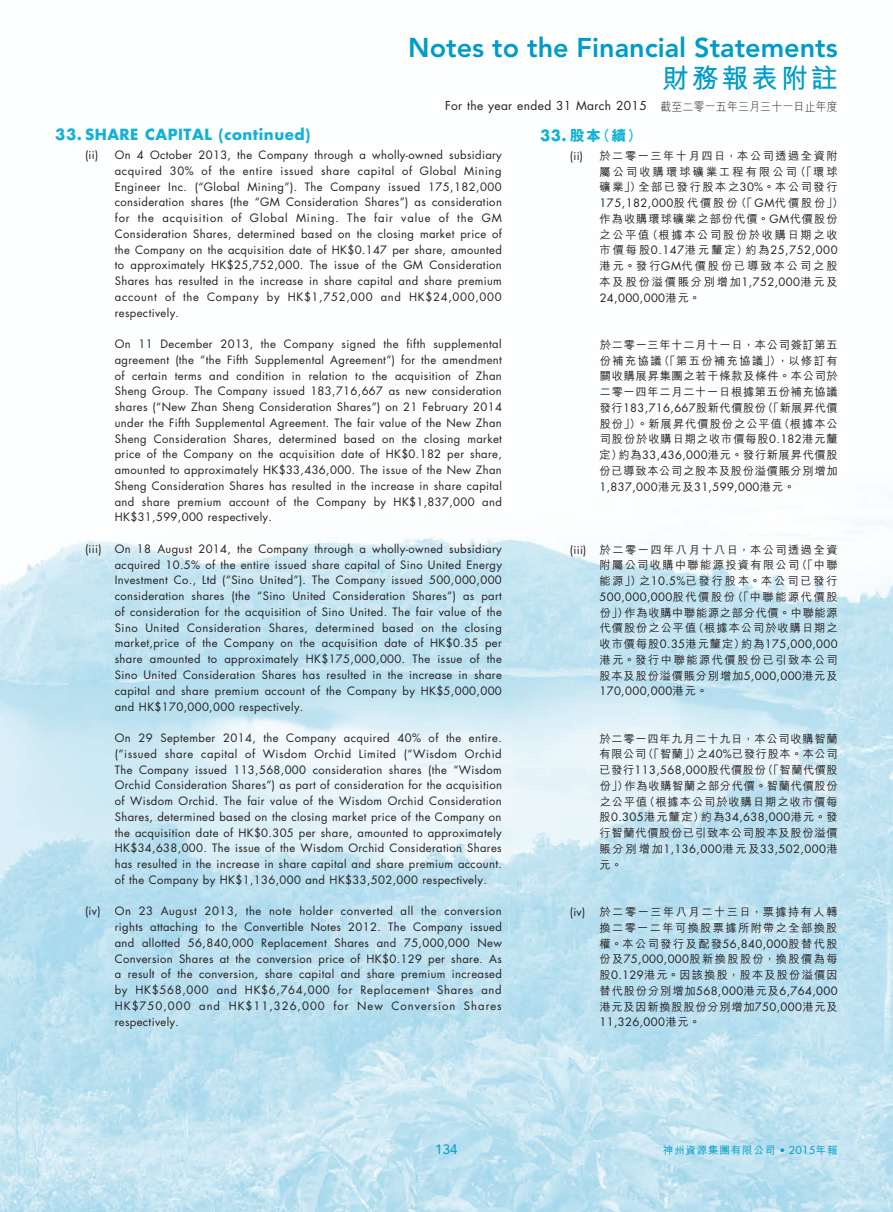
<style>
.page{position:relative;width:893px;height:1212px;background:#fff}
.page>*{position:absolute;margin:0;border:0;box-sizing:border-box;transform-origin:0 0}
.t1{font:800 27px "Avenir LT Std";color:#009bc8}
.t2{font:700 27px "M Hei HK";letter-spacing:.1em;color:#009bc8}
.t3{font:700 15px "Futura Std";letter-spacing:.035em;color:#14b1d6}
.t4{font:800 15px "M Hei HK";color:#14b1d6}
.t5{font:13.5px "Avenir LT Std";color:#009bc8}
.t6{font:12px "Futura Std";letter-spacing:.03em;color:#231f20}
.t7{font:11.25px/15.8px "Futura Std";letter-spacing:.03em;color:#231f20;text-align:justify}
.t8{font:500 11.25px/15.8px "M Hei HK";letter-spacing:.085em;color:#231f20;text-align:justify}
.t9{font:500 11.25px/15.8px "M Hei HK";letter-spacing:.13em;color:#231f20}
.t10{font:500 11.25px/15.8px "M Hei HK";letter-spacing:.17em;color:#231f20}
.t11{font:500 11.25px/15.8px "M Hei HK";letter-spacing:.15em;color:#231f20}
.t12{font:11.25px "Futura Std";letter-spacing:.05em;color:#231f20}
.t13{font:500 11.25px "M Hei HK";letter-spacing:.065em;color:#231f20}
.t14{font:500 11.25px "M Hei HK";letter-spacing:.06em;color:#231f20}
.t15{font:500 10.5px "M Hei HK";letter-spacing:.08em;color:#009bc8}
.s1{font-family:"M Hei HK";font-weight:300}
.s2{font-family:"Futura Std";font-weight:700}
.s3{font-family:"Futura Std";font-weight:400}
.s4{font-family:"M Hei HK";font-weight:500}
.s5{font-family:"Avenir LT Std";font-weight:400}
</style>
<div class="page">
<img style="left:0;top:494px;width:893px;height:718px">
<h1 class="t1" style="left:408px;top:32px;width:431px">Notes to the Financial Statements</h1>
<h1 class="t2" style="left:662px;top:59px;width:177px">財務報表附註</h1>
<p class="t6" style="left:445px;top:98px;width:394px">For the year ended 31 March 2015 <span class="s1">截至二零一五年三月三十一日止年度</span></p>
<h2 class="t3" style="left:55px;top:124px;width:257px">33. SHARE CAPITAL (continued)</h2>
<p class="t7" style="left:115px;top:147px;width:389px;text-indent:-30px">(ii) On 4 October 2013, the Company through a wholly-owned subsidiary acquired 30% of the entire issued share capital of Global Mining Engineer Inc. (“Global Mining”). The Company issued 175,182,000 consideration shares (the “GM Consideration Shares”) as consideration for the acquisition of Global Mining. The fair value of the GM Consideration Shares, determined based on the closing market price of the Company on the acquisition date of HK$0.147 per share, amounted to approximately HK$25,752,000. The issue of the GM Consideration Shares has resulted in the increase in share capital and share premium account of the Company by HK$1,752,000 and HK$24,000,000 respectively.</p>
<p class="t7" style="left:115px;top:336px;width:389px">On 11 December 2013, the Company signed the fifth supplemental agreement (the “the Fifth Supplemental Agreement”) for the amendment of certain terms and condition in relation to the acquisition of Zhan Sheng Group. The Company issued 183,716,667 as new consideration shares (“New Zhan Sheng Consideration Shares”) on 21 February 2014 under the Fifth Supplemental Agreement. The fair value of the New Zhan Sheng Consideration Shares, determined based on the closing market price of the Company on the acquisition date of HK$0.182 per share, amounted to approximately HK$33,436,000. The issue of the New Zhan Sheng Consideration Shares has resulted in the increase in share capital and share premium account of the Company by HK$1,837,000 and HK$31,599,000 respectively.</p>
<p class="t7" style="left:115px;top:541px;width:389px;text-indent:-30px">(iii) On 18 August 2014, the Company through a wholly-owned subsidiary acquired 10.5% of the entire issued share capital of Sino United Energy Investment Co., Ltd (“Sino United”). The Company issued 500,000,000 consideration shares (the “Sino United Consideration Shares”) as part of consideration for the acquisition of Sino United. The fair value of the Sino United Consideration Shares, determined based on the closing market,price of the Company on the acquisition date of HK$0.35 per share amounted to approximately HK$175,000,000. The issue of the Sino United Consideration Shares has resulted in the increase in share capital and share premium account of the Company by HK$5,000,000 and HK$170,000,000 respectively.</p>
<p class="t7" style="left:115px;top:730px;width:389px">On 29 September 2014, the Company acquired 40% of the entire. (“issued share capital of Wisdom Orchid Limited (“Wisdom Orchid The Company issued 113,568,000 consideration shares (the “Wisdom Orchid Consideration Shares”) as part of consideration for the acquisition of Wisdom Orchid. The fair value of the Wisdom Orchid Consideration Shares, determined based on the closing market price of the Company on the acquisition date of HK$0.305 per share, amounted to approximately HK$34,638,000. The issue of the Wisdom Orchid Consideration Shares has resulted in the increase in share capital and share premium account. of the Company by HK$1,136,000 and HK$33,502,000 respectively.</p>
<p class="t7" style="left:115px;top:903px;width:389px;text-indent:-30px">(iv) On 23 August 2013, the note holder converted all the conversion rights attaching to the Convertible Notes 2012. The Company issued and allotted 56,840,000 Replacement Shares and 75,000,000 New Conversion Shares at the conversion price of HK$0.129 per share. As a result of the conversion, share capital and share premium increased by HK$568,000 and HK$6,764,000 for Replacement Shares and HK$750,000 and HK$11,326,000 for New Conversion Shares respectively.</p>
<h2 class="t4" style="left:540px;top:125px;width:103px"><span class="s2">33.</span> 股本（續）</h2>
<p class="t8" style="left:599px;top:147px;width:240px;text-indent:-30px"><span class="s3">(ii)</span> 於二零一三年十月四日，本公司透過全資附屬公司收購環球礦業工程有限公司（「環球礦業」）全部已發行股本之<span class="s3">30%</span>。本公司發行</p>
<p class="t7" style="left:600px;top:195px;width:245px">175,182,000<span class="s4">股代價股份（「</span>GM<span class="s4">代價股份」）</span></p>
<p class="t11" style="left:599px;top:210px;width:240px">作為收購環球礦業之部份代價。<span class="s3">GM</span>代價股份之公平值（根據本公司股份於收購日期之收</p>
<p class="t12" style="left:600px;top:243px;width:240px"><span class="s4">市價每股</span>0.147<span class="s4">港元釐定）約為</span>25,752,000</p>
<p class="t10" style="left:600px;top:257px;width:240px">港元。發行<span class="s3">GM</span>代價股份已導致本公司之股本及股份溢價賬分別增加<span class="s3">1,752,000</span>港元及</p>
<p class="t7" style="left:600px;top:290px;width:102px">24,000,000<span class="s4">港元。</span></p>
<p class="t8" style="left:600px;top:336px;width:240px">於二零一三年十二月十一日，本公司簽訂第五份補充協議（「第五份補充協議」），以修訂有關收購展昇集團之若干條款及條件。本公司於二零一四年二月二十一日根據第五份補充協議發行<span class="s3">183,716,667</span>股新代價股份（「新展昇代價股份」）。新展昇代價股份之公平值（根據本公司股份於收購日期之收市價每股<span class="s3">0.182</span>港元釐定）約為<span class="s3">33,436,000</span>港元。發行新展昇代價股份已導致本公司之股本及股份溢價賬分別增加</p>
<p class="t7" style="left:600px;top:479px;width:197px">1,837,000<span class="s4">港元及</span>31,599,000<span class="s4">港元。</span></p>
<p class="t8" style="left:600px;top:541px;width:240px;text-indent:-30px"><span class="s3">(iii)</span> 於二零一四年八月十八日，本公司透過全資附屬公司收購中聯能源投資有限公司（「中聯能源」）之<span class="s3">10.5%</span>已發行股本。本公司已發行<span class="s3">500,000,000</span>股代價股份（「中聯能源代價股份」）作為收購中聯能源之部分代價。中聯能源代價股份之公平值（根據本公司於收購日期之</p>
<p class="t7" style="left:600px;top:636px;width:240px"><span class="s4">收市價每股</span>0.35<span class="s4">港元釐定）約為</span>175,000,000</p>
<p class="t9" style="left:599px;top:651px;width:240px">港元。發行中聯能源代價股份已引致本公司股本及股份溢價賬分別增加<span class="s3">5,000,000</span>港元及</p>
<p class="t7" style="left:599px;top:683px;width:110px">170,000,000<span class="s4">港元。</span></p>
<p class="t8" style="left:599px;top:730px;width:240px">於二零一四年九月二十九日，本公司收購智蘭有限公司（「智蘭」）之<span class="s3">40%</span>已發行股本。本公司已發行<span class="s3">113,568,000</span>股代價股份（「智蘭代價股份」）作為收購智蘭之部分代價。智蘭代價股份之公平值（根據本公司於收購日期之收市價每</p>
<p class="t7" style="left:599px;top:809px;width:240px"><span class="s4">股</span>0.305<span class="s4">港元釐定）約為</span>34,638,000<span class="s4">港元。發</span></p>
<p class="t14" style="left:600px;top:825px;width:240px">行智蘭代價股份已引致本公司股本及股份溢價</p>
<p class="t7" style="left:599px;top:841px;width:240px"><span class="s4">賬分別增加</span>1,136,000<span class="s4">港元及</span>33,502,000<span class="s4">港</span></p>
<p class="t8" style="left:599px;top:856px;width:24px">元。</p>
<p class="t8" style="left:599px;top:903px;width:240px;text-indent:-30px"><span class="s3">(iv)</span> 於二零一三年八月二十三日，票據持有人轉換二零一二年可換股票據所附帶之全部換股權。本公司發行及配發<span class="s3">56,840,000</span>股替代股份及<span class="s3">75,000,000</span>股新換股股份，換股價為每股<span class="s3">0.129</span>港元。因該換股，股本及股份溢價因</p>
<p class="t7" style="left:599px;top:983px;width:240px"><span class="s4">替代股份分別增加</span>568,000<span class="s4">港元及</span>6,764,000</p>
<p class="t13" style="left:600px;top:998px;width:240px">港元及因新換股股份分別增加<span class="s3">750,000</span>港元及</p>
<p class="t7" style="left:600px;top:1014px;width:102px">11,326,000<span class="s4">港元。</span></p>
<p class="t5" style="left:435px;top:1141px;width:24px">134</p>
<p class="t15" style="left:663px;top:1143px;width:176px">神州資源集團有限公司 <span class="s5">•</span> <span class="s3">2015</span>年報</p>
</div>
